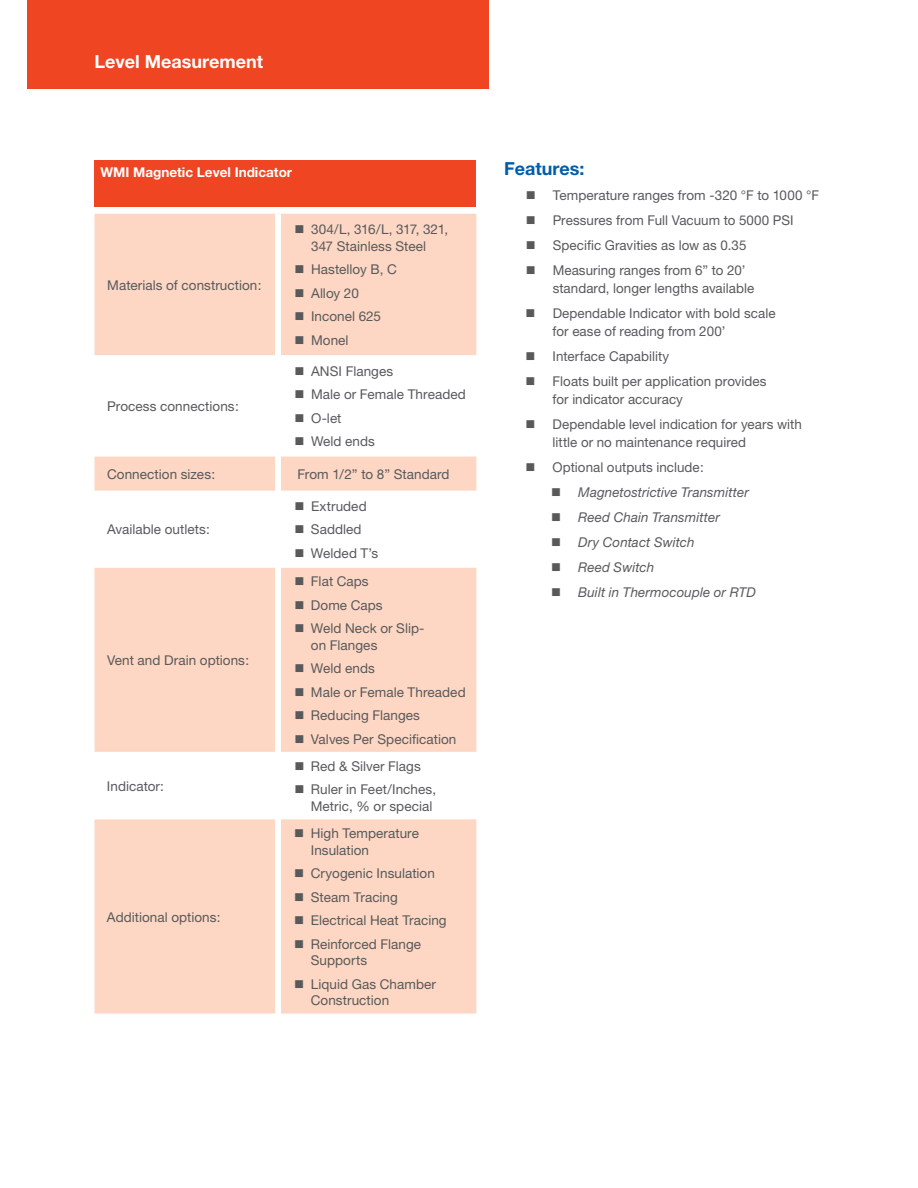
<style>
.page{position:relative;width:918px;height:1188px;background:#fff}
.page>*{position:absolute;margin:0;border:0;box-sizing:border-box;transform-origin:0 0}
.t1{font:700 18px "Helvetica Neue";color:#fff}
.t2{font:700 18px "Helvetica Neue";color:#005daa}
.t3{font:13.5px/23.5px "Helvetica Neue";letter-spacing:.005em;color:#58595b}
.t4{font:italic 13.5px/25px "Helvetica Neue";letter-spacing:.005em;color:#58595b}
.t5{font:700 13.5px "Helvetica Neue";color:#fff}
</style>
<div class="page">
<div style="left:27px;top:0;width:461px;height:88px;background:#ef4523"></div>
<div style="left:94px;top:161px;width:382px;height:46px;background:#ef4523"></div>
<svg style="left:94px;top:214px;width:382px;height:800px;fill:#fdd7c3"></svg>
<div style="left:275px;top:214px;width:6px;height:800px;background:#fff"></div>
<svg style="left:296px;top:226px;width:8px;height:7px"></svg>
<svg style="left:296px;top:266px;width:8px;height:7px"></svg>
<svg style="left:296px;top:289px;width:8px;height:8px"></svg>
<svg style="left:296px;top:313px;width:8px;height:8px"></svg>
<svg style="left:296px;top:336px;width:7px;height:8px"></svg>
<svg style="left:296px;top:367px;width:7px;height:8px"></svg>
<svg style="left:296px;top:390px;width:7px;height:8px"></svg>
<svg style="left:296px;top:414px;width:7px;height:8px"></svg>
<svg style="left:296px;top:438px;width:7px;height:7px"></svg>
<svg style="left:296px;top:502px;width:7px;height:8px"></svg>
<svg style="left:296px;top:526px;width:7px;height:8px"></svg>
<svg style="left:296px;top:549px;width:7px;height:8px"></svg>
<svg style="left:296px;top:577px;width:7px;height:8px"></svg>
<svg style="left:296px;top:601px;width:7px;height:8px"></svg>
<svg style="left:296px;top:624px;width:7px;height:8px"></svg>
<svg style="left:296px;top:664px;width:7px;height:8px"></svg>
<svg style="left:296px;top:688px;width:7px;height:8px"></svg>
<svg style="left:296px;top:711px;width:7px;height:8px"></svg>
<svg style="left:296px;top:735px;width:7px;height:8px"></svg>
<svg style="left:295px;top:762px;width:8px;height:8px"></svg>
<svg style="left:295px;top:785px;width:8px;height:8px"></svg>
<svg style="left:295px;top:829px;width:8px;height:8px"></svg>
<svg style="left:295px;top:869px;width:8px;height:8px"></svg>
<svg style="left:295px;top:893px;width:8px;height:8px"></svg>
<svg style="left:295px;top:916px;width:8px;height:8px"></svg>
<svg style="left:295px;top:940px;width:8px;height:8px"></svg>
<svg style="left:295px;top:980px;width:8px;height:8px"></svg>
<h1 class="t1" style="left:94px;top:55px;width:170px">Level Measurement</h1>
<p class="t5" style="left:100px;top:168px;width:193px">WMI Magnetic Level Indicator</p>
<p class="t3" style="left:107px;top:274px;width:156px">Materials of construction:</p>
<p class="t3" style="left:107px;top:396px;width:133px">Process connections:</p>
<p class="t3" style="left:311px;top:223px;width:139px;line-height:16.5px">304/L, 316/L, 317, 321,<br>347 Stainless Steel</p>
<p class="t3" style="left:311px;top:259px;width:87px">Hastelloy B, C<br>Alloy 20<br>Inconel 625<br>Monel</p>
<p class="t3" style="left:311px;top:361px;width:156px">ANSI Flanges<br>Male or Female Threaded<br>O-let<br>Weld ends</p>
<p class="t3" style="left:107px;top:464px;width:110px">Connection sizes:</p>
<p class="t3" style="left:297px;top:464px;width:154px">From 1/2” to 8” Standard</p>
<p class="t3" style="left:107px;top:519px;width:104px">Available outlets:</p>
<p class="t3" style="left:107px;top:650px;width:144px">Vent and Drain options:</p>
<p class="t3" style="left:107px;top:776px;width:58px">Indicator:</p>
<p class="t3" style="left:107px;top:906px;width:115px">Additional options:</p>
<p class="t3" style="left:311px;top:496px;width:69px">Extruded<br>Saddled<br>Welded T’s</p>
<p class="t3" style="left:311px;top:571px;width:115px">Flat Caps<br>Dome Caps<br>Weld Neck or Slip-</p>
<p class="t3" style="left:311px;top:635px;width:156px">on Flanges<br>Weld ends<br>Male or Female Threaded<br>Reducing Flanges<br>Valves Per Specification</p>
<p class="t3" style="left:311px;top:756px;width:127px">Red &amp; Silver Flags<br>Ruler in Feet/Inches,</p>
<p class="t3" style="left:311px;top:796px;width:123px">Metric, % or special</p>
<p class="t3" style="left:311px;top:826px;width:110px;line-height:16.5px">High Temperature<br>Insulation</p>
<p class="t3" style="left:311px;top:863px;width:137px">Cryogenic Insulation<br>Steam Tracing<br>Electrical Heat Tracing<br>Reinforced Flange</p>
<p class="t3" style="left:311px;top:950px;width:127px">Supports<br>Liquid Gas Chamber</p>
<p class="t3" style="left:311px;top:990px;width:80px">Construction</p>
<h1 class="t2" style="left:504px;top:162px;width:82px">Features:</h1>
<p class="t3" style="left:553px;top:184px;width:268px;line-height:25px">Temperature ranges from -320 °F to 1000 °F Pressures from Full Vacuum to 5000 PSI Specific Gravities as low as 0.35<br>Measuring ranges from 6” to 20’</p>
<p class="t3" style="left:553px;top:277px;width:224px;line-height:25px">standard, longer lengths available<br>Dependable Indicator with bold scale</p>
<p class="t3" style="left:553px;top:320px;width:215px;line-height:25px">for ease of reading from 200’<br>Interface Capability<br>Floats built per application provides</p>
<p class="t3" style="left:553px;top:388px;width:251px;line-height:25px">for indicator accuracy<br>Dependable level indication for years with</p>
<p class="t3" style="left:553px;top:431px;width:195px;line-height:25px">little or no maintenance required<br>Optional outputs include:</p>
<p class="t4" style="left:578px;top:481px;width:179px">Magnetostrictive Transmitter<br>Reed Chain Transmitter<br>Dry Contact Switch<br>Reed Switch<br>Built in Thermocouple or RTD</p>
</div>
